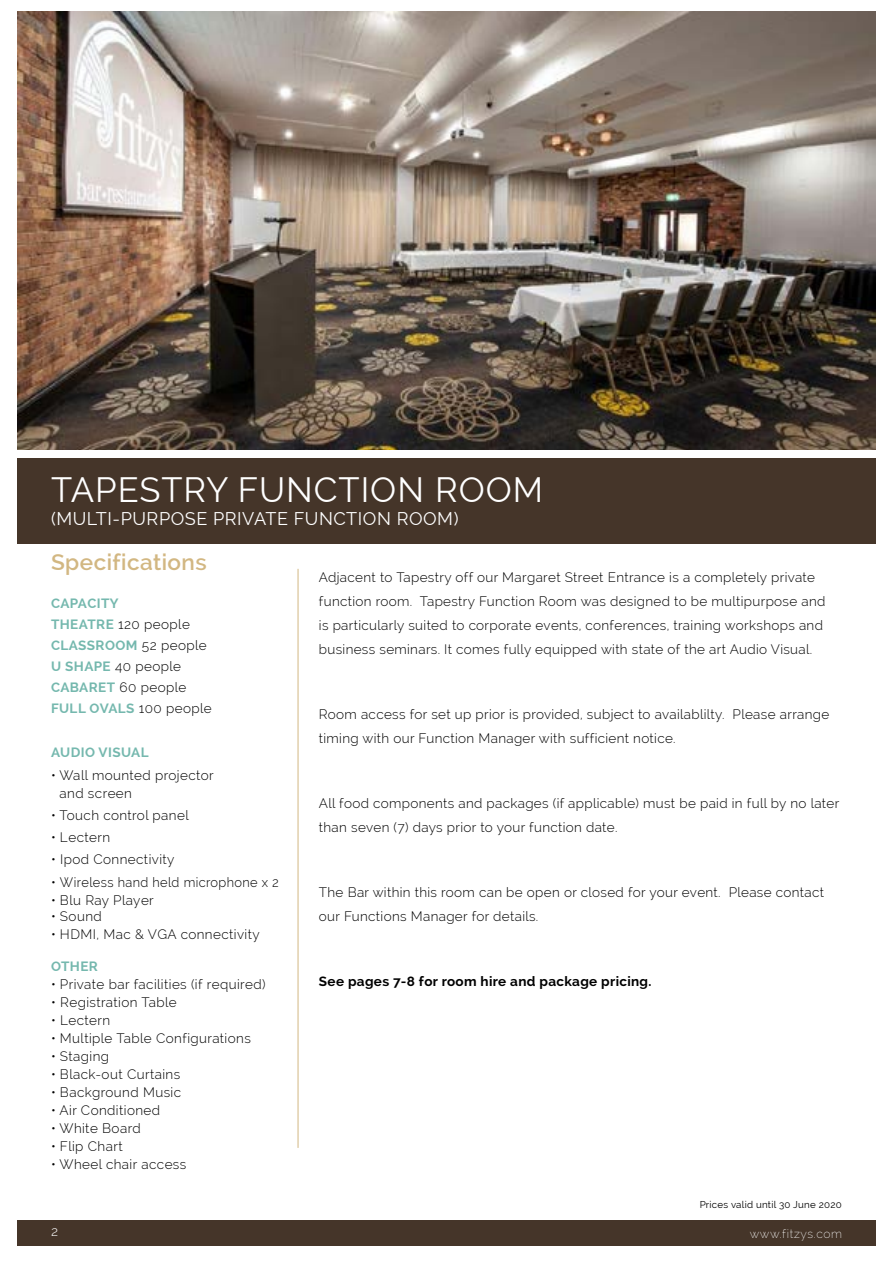
<style>
.page{position:relative;width:893px;height:1263px;background:#fff}
.page>*{position:absolute;margin:0;border:0;box-sizing:border-box;transform-origin:0 0}
.t1{font:34.5px "Raleway";letter-spacing:.03em;color:#fff}
.t2{font:600 22.5px "Raleway";letter-spacing:.02em;color:#d2b782}
.t3{font:18px "Raleway";letter-spacing:.03em;color:#fff}
.t4{font:300 13.5px/24px "Raleway";letter-spacing:.025em;color:#000}
.t5{font:700 13.5px/21px "Raleway";letter-spacing:.03em;color:#75b8ae}
.t6{font:700 13.5px "Raleway";letter-spacing:.025em;color:#000}
.t7{font:300 13.5px "Raleway";color:#fff}
.t8{font:200 12px "Raleway";letter-spacing:.05em;color:#fff}
.t9{font:9.75px "Raleway";letter-spacing:.025em;color:#000}
.s1{font-weight:300;color:#000}
</style>
<div class="page">
<div style="left:17px;top:1220px;width:859px;height:26px;background:#453529"></div>
<img style="left:17px;top:12px;width:859px;height:438px">
<div style="left:17px;top:458px;width:859px;height:86px;background:#453529"></div>
<hr style="left:298px;top:569px;width:1px;height:579px;background:#d2b782">
<h1 class="t1" style="left:51px;top:470px;width:494px">TAPESTRY FUNCTION ROOM</h1>
<h3 class="t3" style="left:51px;top:508px;width:409px">(MULTI-PURPOSE PRIVATE FUNCTION ROOM)</h3>
<h2 class="t2" style="left:51px;top:549px;width:157px">Specifications</h2>
<p class="t5" style="left:51px;top:593px;width:162px">CAPACITY<br>THEATRE <span class="s1">120 people<br></span>CLASSROOM <span class="s1">52 people<br></span>U SHAPE <span class="s1">40 people<br></span>CABARET <span class="s1">60 people<br></span>FULL OVALS <span class="s1">100 people</span></p>
<p class="t5" style="left:51px;top:742px;width:99px">AUDIO VISUAL</p>
<p class="t4" style="left:60px;top:766px;width:156px;line-height:18px;text-indent:-8px">• Wall mounted projector and screen</p>
<p class="t4" style="left:51px;top:803px;width:139px">• Touch control panel</p>
<p class="t4" style="left:51px;top:825px;width:61px">• Lectern</p>
<p class="t4" style="left:51px;top:848px;width:125px">• Ipod Connectivity</p>
<p class="t4" style="left:51px;top:870px;width:229px">• Wireless hand held microphone x 2</p>
<p class="t4" style="left:51px;top:888px;width:104px">• Blu Ray Player</p>
<p class="t4" style="left:51px;top:904px;width:52px">• Sound</p>
<p class="t4" style="left:51px;top:922px;width:210px">• HDMI, Mac &amp; VGA connectivity</p>
<p class="t5" style="left:51px;top:956px;width:48px">OTHER</p>
<p class="t4" style="left:51px;top:973px;width:216px">• Private bar facilities (if required)</p>
<p class="t4" style="left:51px;top:991px;width:127px">• Registration Table</p>
<p class="t4" style="left:51px;top:1009px;width:61px">• Lectern</p>
<p class="t4" style="left:51px;top:1027px;width:201px">• Multiple Table Configurations</p>
<p class="t4" style="left:51px;top:1045px;width:60px">• Staging</p>
<p class="t4" style="left:51px;top:1063px;width:131px">• Black-out Curtains</p>
<p class="t4" style="left:51px;top:1081px;width:132px">• Background Music</p>
<p class="t4" style="left:51px;top:1099px;width:111px">• Air Conditioned</p>
<p class="t4" style="left:51px;top:1117px;width:91px">• White Board</p>
<p class="t4" style="left:51px;top:1135px;width:73px">• Flip Chart</p>
<p class="t4" style="left:51px;top:1153px;width:137px">• Wheel chair access</p>
<p class="t4" style="left:319px;top:565px;width:508px">Adjacent to Tapestry off our Margaret Street Entrance is a completely private function room. Tapestry Function Room was designed to be multipurpose and is particularly suited to corporate events, conferences, training workshops and business seminars. It comes fully equipped with state of the art Audio Visual.</p>
<p class="t4" style="left:319px;top:702px;width:512px">Room access for set up prior is provided, subject to availablilty. Please arrange timing with our Function Manager with sufficient notice.</p>
<p class="t4" style="left:319px;top:791px;width:522px">All food components and packages (if applicable) must be paid in full by no later than seven (7) days prior to your function date.</p>
<p class="t4" style="left:319px;top:880px;width:507px">The Bar within this room can be open or closed for your event. Please contact our Functions Manager for details.</p>
<p class="t6" style="left:319px;top:973px;width:334px">See pages 7-8 for room hire and package pricing.</p>
<p class="t9" style="left:700px;top:1198px;width:144px">Prices valid until 30 June 2020</p>
<p class="t7" style="left:51px;top:1224px;width:9px">2</p>
<p class="t8" style="left:750px;top:1227px;width:94px">www.fitzys.com</p>
</div>
